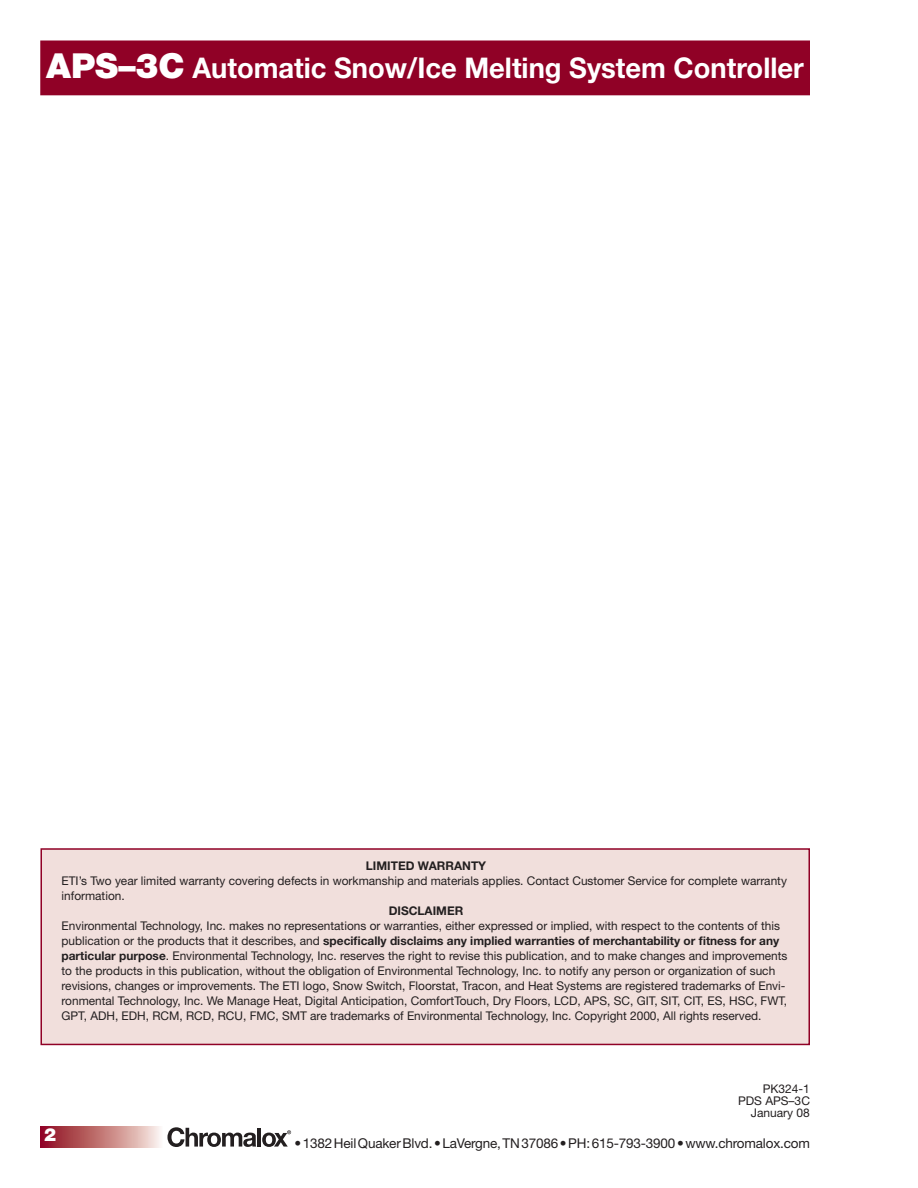
<style>
.page{position:relative;width:918px;height:1188px;background:#fff}
.page>*{position:absolute;margin:0;border:0;box-sizing:border-box;transform-origin:0 0}
.t1{font:700 28.5px "Helvetica Neue";color:#fff;scale:.96 1}
.t2{font:900 18px "Helvetica Neue";color:#fff}
.t3{font:13.5px "Helvetica Neue";letter-spacing:-.01em;color:#231f20}
.t4{font:12px/15px "Helvetica Neue";color:#231f20}
.t5{font:700 12px "Helvetica Neue";color:#231f20}
.s1{font-weight:900;font-size:34.5px}
.s2{font-weight:700}
</style>
<div class="page">
<div style="left:41px;top:41px;width:768px;height:54px;background:#900126"></div>
<div style="left:40px;top:40px;width:770px;height:55px;border:2px solid #900126"></div>
<svg style="left:40px;top:1126px;width:120px;height:21px;background:#c2777a"></svg>
<svg style="left:167px;top:1127px;width:89px;height:20px"></svg>
<hr style="left:257px;top:1128px;width:4px;height:19px;background:#231f20">
<svg style="left:262px;top:1130px;width:29px;height:17px"></svg>
<div style="left:41px;top:849px;width:768px;height:195px;background:#f1dfdc"></div>
<div style="left:40px;top:848px;width:770px;height:197px;border:2px solid #900126"></div>
<h1 class="t1" style="left:46px;top:58px;width:791px"><span class="s1">APS–3C</span> Automatic Snow/Ice Melting System Controller</h1>
<p class="t5" style="left:366px;top:862px;width:122px">LIMITED WARRANTY</p>
<p class="t4" style="left:62px;top:875px;width:727px">ETI’s Two year limited warranty covering defects in workmanship and materials applies. Contact Customer Service for complete warranty information.</p>
<p class="t5" style="left:389px;top:907px;width:76px">DISCLAIMER</p>
<p class="t4" style="left:62px;top:920px;width:727px">Environmental Technology, Inc. makes no representations or warranties, either expressed or implied, with respect to the contents of this publication or the products that it describes, and <span class="s2">specifically disclaims any implied warranties of merchantability or fitness for any particular purpose</span>. Environmental Technology, Inc. reserves the right to revise this publication, and to make changes and improvements to the products in this publication, without the obligation of Environmental Technology, Inc. to notify any person or organization of such revisions, changes or improvements. The ETI logo, Snow Switch, Floorstat, Tracon, and Heat Systems are registered trademarks of Envi&shy;ronmental Technology, Inc. We Manage Heat, Digital Anticipation, ComfortTouch, Dry Floors, LCD, APS, SC, GIT, SIT, CIT, ES, HSC, FWT, GPT, ADH, EDH, RCM, RCD, RCU, FMC, SMT are trademarks of Environmental Technology, Inc. Copyright 2000, All rights reserved.</p>
<h2 class="t2" style="left:44px;top:1128px;width:14px">2</h2>
<p class="t4" style="left:738px;top:1084px;width:73px;line-height:12px;text-align:right">PK324-1<br>PDS APS–3C<br>January 08</p>
<p class="t3" style="left:294px;top:1138px;width:517px">• 1382 Heil Quaker Blvd. • LaVergne, TN 37086 • PH: 615-793-3900 • www.chromalox.com</p>
</div>
